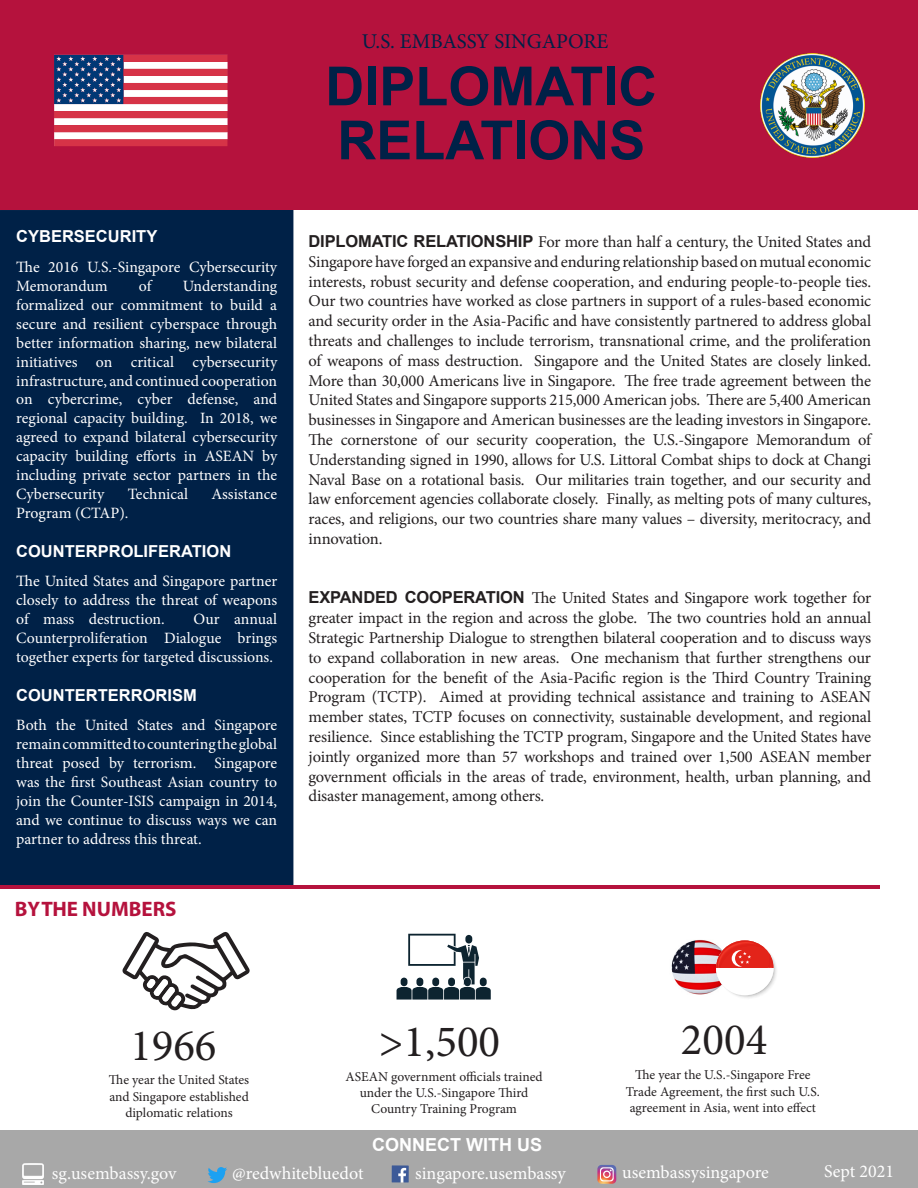
<style>
.page{position:relative;width:918px;height:1188px;background:#fff}
.page>*{position:absolute;margin:0;border:0;box-sizing:border-box;transform-origin:0 0}
.t1{font:700 54px "Arial";color:#002147}
.t2{font:45px "Minion Pro";color:#231f20}
.t3{font:21px "Minion Pro";color:#002147}
.t4{font:700 21px "Myriad Pro";color:#b5123d}
.t5{font:18px "Minion Pro";color:#fff}
.t6{font:18px "Minion Pro";letter-spacing:-.005em;color:#fcfcfc}
.t7{font:700 18px "Arial";color:#fff}
.t8{font:16.5px/19.8px "Minion Pro";letter-spacing:-.015em;color:#231f20;text-align:justify}
.t9{font:700 16.5px "Arial";color:#fff}
.t10{font:15.75px/18.9px "Minion Pro";color:#fff;text-align:justify}
.t11{font:13.5px/16.2px "Minion Pro";letter-spacing:-.005em;color:#231f20;text-align:center}
.s1{font-family:"Arial";font-weight:700}
</style>
<div class="page">
<div style="left:0;top:0;width:918px;height:210px;background:#b5123d"></div>
<div style="left:0;top:210px;width:293px;height:675px;background:#002147"></div>
<div style="left:0;top:1131px;width:918px;height:57px;background:#a8a8a8"></div>
<img style="left:392px;top:1165px;width:17px;height:17px">
<img style="left:22px;top:1163px;width:21px;height:21px">
<svg style="left:208px;top:1167px;width:19px;height:16px"></svg>
<svg style="left:597px;top:1165px;width:19px;height:19px"></svg>
<hr style="left:0;top:885px;width:880px;height:3px;background:#b5123d">
<svg style="left:54px;top:55px;width:174px;height:91px;background:#bc8094"></svg>
<img style="left:761px;top:54px;width:104px;height:104px">
<svg style="left:397px;top:934px;width:94px;height:66px"></svg>
<svg style="left:122px;top:932px;width:128px;height:79px"></svg>
<img style="left:671px;top:940px;width:45px;height:55px">
<svg style="left:716px;top:940px;width:61px;height:58px"></svg>
<p class="t3" style="left:362px;top:27px;width:248px">U.S. EMBASSY SINGAPORE</p>
<p class="t9" style="left:16px;top:226px;width:143px">CYBERSECURITY</p>
<p class="t10" style="left:16px;top:258px;width:263px">The 2016 U.S.-Singapore Cybersecurity<br>Memorandum</p>
<p class="t10" style="left:16px;top:277px;width:263px;text-indent:166px">Understanding formalized our commitment to build a secure and resilient cyberspace through better information sharing, new bilateral initiatives on critical cybersecurity infrastructure, and continued cooperation on cybercrime, cyber defense, and regional capacity building. In 2018, we agreed to expand bilateral cybersecurity capacity building efforts in ASEAN by including private sector partners in the Cybersecurity</p>
<p class="t10" style="left:139px;top:277px;width:14px">of</p>
<p class="t10" style="left:128px;top:485px;width:62px">Technical</p>
<p class="t10" style="left:212px;top:485px;width:67px">Assistance</p>
<p class="t10" style="left:16px;top:503px;width:114px">Program (CTAP).</p>
<p class="t9" style="left:16px;top:540px;width:217px">COUNTERPROLIFERATION</p>
<p class="t10" style="left:16px;top:572px;width:262px">The United States and Singapore partner closely to address the threat of weapons of mass destruction.</p>
<p class="t10" style="left:16px;top:610px;width:263px;text-indent:177px">Our annual Counterproliferation Dialogue brings together experts for targeted discussions.</p>
<p class="t9" style="left:16px;top:684px;width:182px">COUNTERTERRORISM</p>
<p class="t10" style="left:16px;top:716px;width:263px">Both the United States and Singapore remain committed to countering the global threat posed by terrorism. Singapore was the first Southeast Asian country to join the Counter-ISIS campaign in 2014, and we continue to discuss ways we can partner to address this threat.</p>
<p class="t4" style="left:15px;top:896px;width:163px">BY THE NUMBERS</p>
<p class="t1" style="left:325px;top:51px;width:333px">DIPLOMATIC</p>
<p class="t1" style="left:337px;top:105px;width:310px">RELATIONS</p>
<p class="t8" style="left:309px;top:232px;width:564px"><span class="s1">DIPLOMATIC RELATIONSHIP</span> For more than half a century, the United States and Singapore have forged an expansive and enduring relationship based on mutual economic interests, robust security and defense cooperation, and enduring people-to-people ties.<br>Our two countries have worked as close partners in support of a rules-based economic and security order in the Asia-Pacific and have consistently partnered to address global threats and challenges to include terrorism, transnational crime, and the proliferation of weapons of mass destruction. Singapore and the United States are closely linked.<br>More than 30,000 Americans live in Singapore. The free trade agreement between the United States and Singapore supports 215,000 American jobs. There are 5,400 American businesses in Singapore and American businesses are the leading investors in Singapore.<br>The cornerstone of our security cooperation, the U.S.-Singapore Memorandum of Understanding signed in 1990, allows for U.S. Littoral Combat ships to dock at Changi Naval Base on a rotational basis. Our militaries train together, and our security and law enforcement agencies collaborate closely. Finally, as melting pots of many cultures, races, and religions, our two countries share many values – diversity, meritocracy, and innovation.</p>
<p class="t8" style="left:309px;top:588px;width:564px"><span class="s1">EXPANDED COOPERATION</span> The United States and Singapore work together for greater impact in the region and across the globe. The two countries hold an annual Strategic Partnership Dialogue to strengthen bilateral cooperation and to discuss ways to expand collaboration in new areas. One mechanism that further strengthens our cooperation for the benefit of the Asia-Pacific region is the Third Country Training Program (TCTP). Aimed at providing technical assistance and training to ASEAN member states, TCTP focuses on connectivity, sustainable development, and regional resilience. Since establishing the TCTP program, Singapore and the United States have jointly organized more than 57 workshops and trained over 1,500 ASEAN member government officials in the areas of trade, environment, health, urban planning, and disaster management, among others.</p>
<p class="t2" style="left:130px;top:1016px;width:88px">1966</p>
<p class="t2" style="left:379px;top:1011px;width:123px">&gt;1,500</p>
<p class="t11" style="left:109px;top:1072px;width:142px">The year the United States and Singapore established diplomatic relations</p>
<p class="t11" style="left:346px;top:1068px;width:199px">ASEAN government officials trained under the U.S.-Singapore Third<br>Country Training Program</p>
<p class="t7" style="left:372px;top:1133px;width:171px">CONNECT WITH US</p>
<p class="t2" style="left:681px;top:1010px;width:88px">2004</p>
<p class="t11" style="left:626px;top:1067px;width:195px">The year the U.S.-Singapore Free<br>Trade Agreement, the first such U.S. agreement in Asia, went into effect</p>
<p class="t6" style="left:52px;top:1162px;width:126px">sg.usembassy.gov</p>
<p class="t5" style="left:232px;top:1161px;width:133px">@redwhitebluedot</p>
<p class="t5" style="left:415px;top:1161px;width:152px">singapore.usembassy</p>
<p class="t5" style="left:622px;top:1160px;width:148px">usembassysingapore</p>
<p class="t5" style="left:824px;top:1159px;width:71px">Sept 2021</p>
</div>
